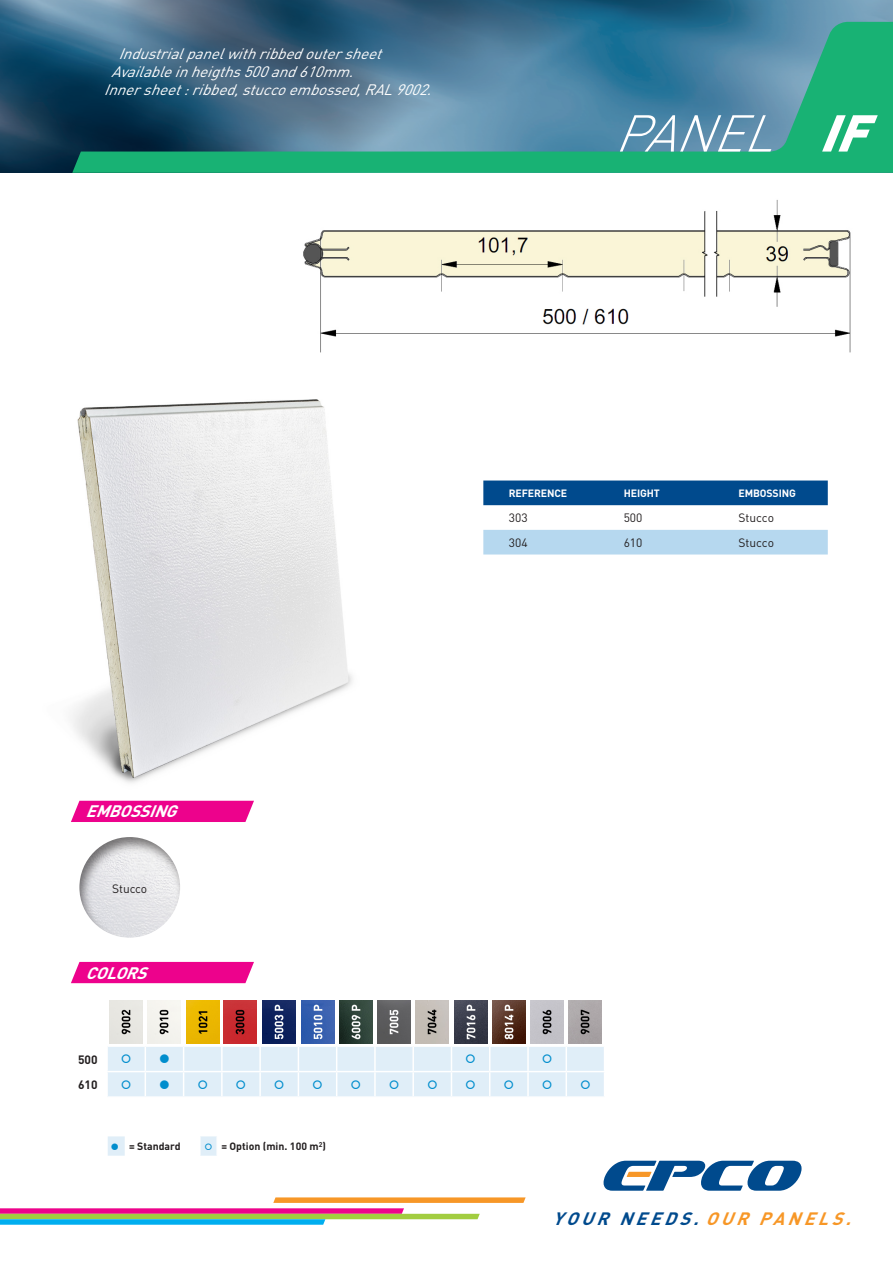
<style>
.page{position:relative;width:893px;height:1263px;background:#fff}
.page>*{position:absolute;margin:0;border:0;box-sizing:border-box;transform-origin:0 0}
.t1{font:italic 300 51px "DIN";color:#fff}
.t2{font:italic 700 17.7px "DIN";color:#004a8d}
.t3{font:italic 700 16.5px "DIN";color:#fff}
.texte_bandeau_haut{font:italic 15px "DIN";color:#fff}
.t4{font:12px "DIN";color:#231f20}
.t5{font:700 12px "DIN";letter-spacing:-.01em;color:#231f20}
.t6{font:700 10.5px "DIN";color:#231f20}
.t7{font:700 10.5px "DIN";letter-spacing:-.01em;color:#fff}
.s1{font-weight:900}
.s2{color:#f79727}
</style>
<div class="page">
<img style="left:0;top:0;width:893px;height:173px">
<svg style="left:0;top:1197px;width:526px;height:28px"></svg>
<svg style="left:604px;top:1161px;width:197px;height:30px"></svg>
<svg style="left:72px;top:22px;width:821px;height:151px;background:#3b838c"></svg>
<img style="left:303px;top:200px;width:548px;height:153px">
<img style="left:71px;top:399px;width:282px;height:384px">
<div style="left:71px;top:801px;width:183px;height:21px;background:#ed028c"></div>
<div style="left:78px;top:835px;width:103px;height:104px;background:#231f20;opacity:.6"></div>
<div style="left:483px;top:480px;width:345px;height:25px;background:#004a8d"></div>
<div style="left:483px;top:530px;width:345px;height:24px;background:#b6d8ef"></div>
<div style="left:71px;top:962px;width:183px;height:21px;background:#ed028c"></div>
<svg style="left:108px;top:1000px;width:496px;height:97px;background:#c2c3c6"></svg>
<svg style="left:108px;top:1136px;width:109px;height:20px"></svg>
<p class="texte_bandeau_haut" style="left:118px;top:44px;width:271px">Industrialpanelwithribbedoutersheet</p>
<p class="texte_bandeau_haut" style="left:111px;top:62px;width:251px">Availableinheigths500and610mm.</p>
<p class="texte_bandeau_haut" style="left:104px;top:80px;width:336px">Innersheet:ribbed,stuccoembossed,RAL9002.</p>
<p class="t1" style="left:614px;top:102px;width:278px">PANEL <span class="s1">IF</span></p>
<p class="t3" style="left:86px;top:801px;width:100px">EMBOSSING</p>
<p class="t4" style="left:112px;top:881px;width:36px">Stucco</p>
<p class="t3" style="left:86px;top:962px;width:70px">COLORS</p>
<p class="t5" style="left:78px;top:1052px;width:21px">500</p>
<p class="t5" style="left:78px;top:1077px;width:21px">610</p>
<p class="t6" style="left:129px;top:1140px;width:53px">= Standard</p>
<p class="t6" style="left:221px;top:1140px;width:106px">= Option (min. 100 m<sup>2</sup>)</p>
<p class="t7" style="left:509px;top:487px;width:60px">REFERENCE</p>
<p class="t7" style="left:624px;top:487px;width:38px">HEIGHT</p>
<p class="t7" style="left:738px;top:487px;width:59px">EMBOSSING</p>
<p class="t4" style="left:509px;top:511px;width:20px">303</p>
<p class="t4" style="left:624px;top:511px;width:20px">500</p>
<p class="t4" style="left:738px;top:511px;width:37px">Stucco</p>
<p class="t4" style="left:509px;top:535px;width:20px">304</p>
<p class="t4" style="left:624px;top:535px;width:20px">610</p>
<p class="t4" style="left:738px;top:535px;width:37px">Stucco</p>
<p class="t2" style="left:552px;top:1207px;width:308px">YOUR NEEDS. <span class="s2">OUR PANELS.</span></p>
</div>
